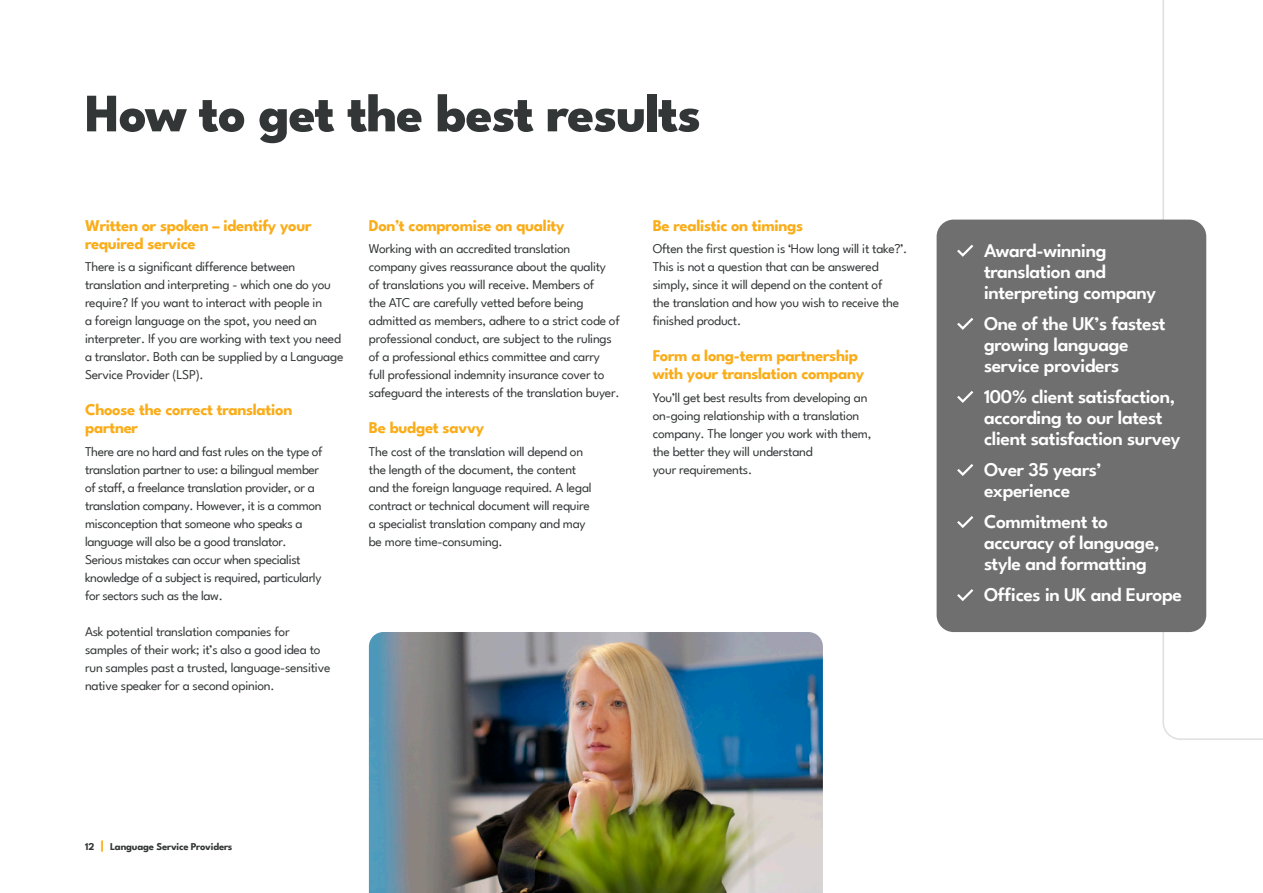
<style>
.page{position:relative;width:1263px;height:893px;background:#fff}
.page>*{position:absolute;margin:0;border:0;box-sizing:border-box;transform-origin:0 0}
.t1{font:800 54px "League Spartan";letter-spacing:-.02em;color:#333637}
.t2{font:600 19.5px/21px "League Spartan";letter-spacing:-.02em;color:#fff}
.t3{font:700 16.5px/18px "League Spartan";letter-spacing:-.02em;color:#faad19}
.t4{font:13.5px/18px "League Spartan";letter-spacing:-.02em;color:#333637}
.t5{font:700 10.5px "League Spartan";letter-spacing:-.02em;color:#333637}
.s1{font-size:13.5px;color:#faad19}
</style>
<div class="page">
<svg style="left:1162px;top:0;width:101px;height:740px"></svg>
<img style="left:369px;top:632px;width:454px;height:261px">
<div style="left:936px;top:220px;width:270px;height:412px;background:#706f70;border-radius:17px"></div>
<svg style="left:957px;top:244px;width:17px;height:13px"></svg>
<svg style="left:957px;top:318px;width:17px;height:12px"></svg>
<svg style="left:957px;top:391px;width:17px;height:12px"></svg>
<svg style="left:957px;top:464px;width:17px;height:12px"></svg>
<svg style="left:957px;top:516px;width:17px;height:12px"></svg>
<svg style="left:957px;top:589px;width:17px;height:12px"></svg>
<p class="t1" style="left:85px;top:70px;width:617px">How to get the best results</p>
<p class="t3" style="left:85px;top:215px;width:228px">Written or spoken – identify your required service</p>
<p class="t4" style="left:85px;top:257px;width:260px">There is a significant difference between translation and interpreting - which one do you require? If you want to interact with people in<br>a foreign language on the spot, you need an interpreter. If you are working with text you need a translator. Both can be supplied by a Language Service Provider (LSP).</p>
<p class="t3" style="left:85px;top:400px;width:209px">Choose the correct translation partner</p>
<p class="t4" style="left:85px;top:441px;width:239px">There are no hard and fast rules on the type of translation partner to use: a bilingual member of staff, a freelance translation provider, or a translation company. However, it is a common misconception that someone who speaks a language will also be a good translator.<br>Serious mistakes can occur when specialist knowledge of a subject is required, particularly for sectors such as the law.</p>
<p class="t4" style="left:85px;top:621px;width:247px">Ask potential translation companies for samples of their work; it’s also a good idea to run samples past a trusted, language-sensitive native speaker for a second opinion.</p>
<p class="t3" style="left:369px;top:215px;width:197px">Don’t compromise on quality</p>
<p class="t4" style="left:369px;top:239px;width:252px">Working with an accredited translation company gives reassurance about the quality of translations you will receive. Members of<br>the ATC are carefully vetted before being admitted as members, adhere to a strict code of professional conduct, are subject to the rulings of a professional ethics committee and carry<br>full professional indemnity insurance cover to safeguard the interests of the translation buyer.</p>
<p class="t3" style="left:369px;top:418px;width:117px">Be budget savvy</p>
<p class="t4" style="left:369px;top:441px;width:224px">The cost of the translation will depend on the length of the document, the content and the foreign language required. A legal contract or technical document will require a specialist translation company and may be more time-consuming.</p>
<p class="t3" style="left:653px;top:215px;width:152px">Be realistic on timings</p>
<p class="t4" style="left:653px;top:239px;width:256px">Often the first question is ‘How long will it take?’.<br>This is not a question that can be answered simply, since it will depend on the content of<br>the translation and how you wish to receive the finished product.</p>
<p class="t3" style="left:653px;top:346px;width:213px">Form a long-term partnership with your translation company</p>
<p class="t4" style="left:653px;top:387px;width:220px">You’ll get best results from developing an on-going relationship with a translation company. The longer you work with them, the better they will understand<br>your requirements.</p>
<p class="t5" style="left:85px;top:838px;width:149px">12 <span class="s1">|</span> Language Service Providers</p>
<p class="t2" style="left:984px;top:238px;width:174px">Award-winning translation and interpreting company</p>
<p class="t2" style="left:984px;top:311px;width:183px">One of the UK’s fastest growing language service providers</p>
<p class="t2" style="left:984px;top:385px;width:198px">100% client satisfaction, according to our latest client satisfaction survey</p>
<p class="t2" style="left:984px;top:458px;width:119px">Over 35 years’ experience</p>
<p class="t2" style="left:984px;top:510px;width:177px">Commitment to accuracy of language, style and formatting</p>
<p class="t2" style="left:984px;top:583px;width:200px">Offices in UK and Europe</p>
</div>
